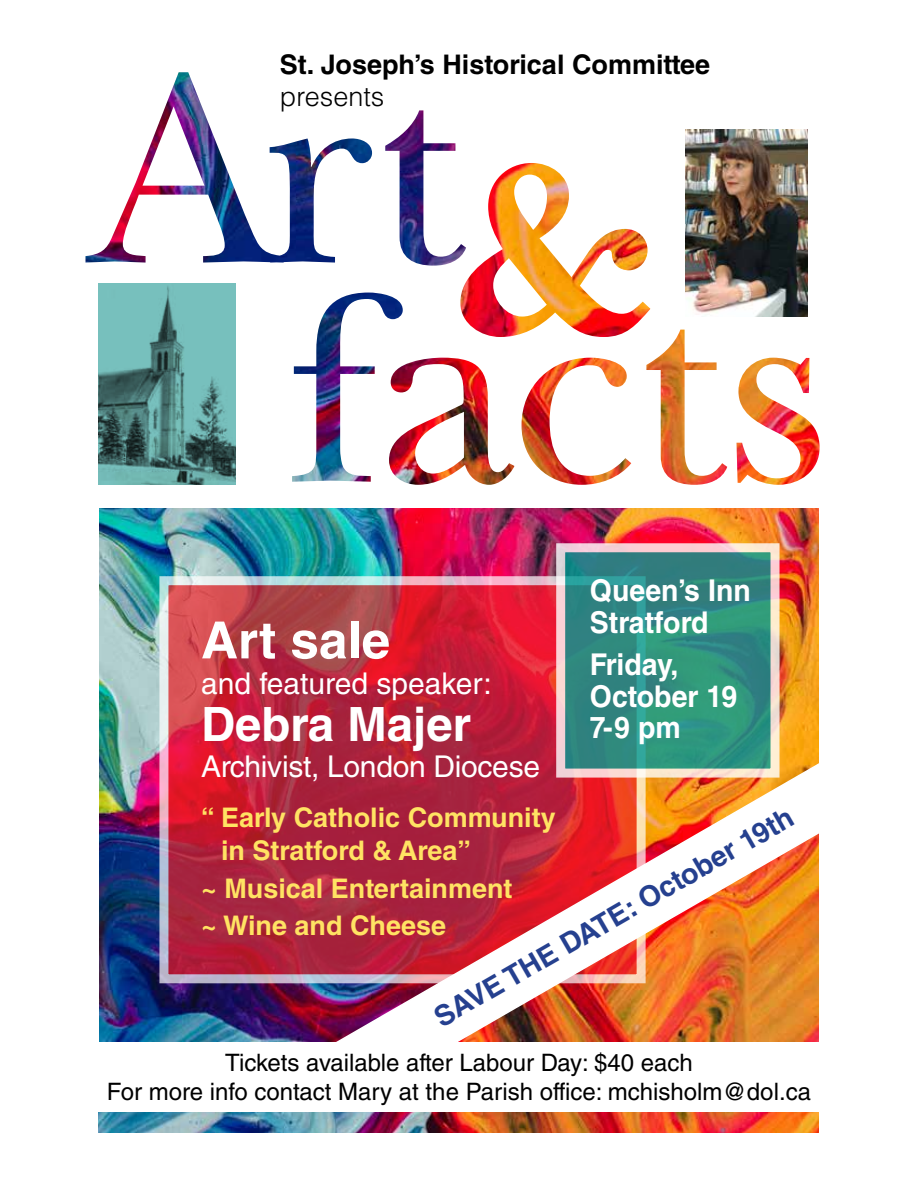
<style>
.page{position:relative;width:918px;height:1188px;background:#fff}
.page>*{position:absolute;margin:0;border:0;box-sizing:border-box;transform-origin:0 0}
.t1{font:700 51.3px "Helvetica LT Std";color:#fff}
.t2{font:700 47.4px "Helvetica LT Std";color:#fff}
.t3{font:30px "Helvetica LT Std";letter-spacing:-.01em;color:#fff}
.t4{font:700 30px/31.5px "Helvetica LT Std";color:#fff;scale:.95 1}
.t5{font:700 28.5px "Helvetica LT Std";color:#25408f}
.t6{font:700 27px/32.4px "Helvetica LT Std";color:#ffe363}
.t7{font:700 27px "Helvetica LT Std";color:#000}
.t8{font:300 27px "Helvetica LT Std";color:#000}
.t9{font:24px/28.8px "Helvetica LT Std";color:#000;text-align:center}
</style>
<div class="page">
<img style="left:99px;top:508px;width:720px;height:533px">
<img style="left:86px;top:72px;width:374px;height:194px">
<img style="left:292px;top:293px;width:528px;height:192px">
<img style="left:460px;top:163px;width:190px;height:174px">
<img style="left:686px;top:130px;width:121px;height:186px">
<img style="left:98px;top:284px;width:137px;height:201px">
<svg style="left:159px;top:576px;width:397px;height:407px;background:#bf3448"></svg>
<svg style="left:556px;top:543px;width:224px;height:217px;background:#48938a"></svg>
<img style="left:306px;top:760px;width:513px;height:371px">
<img style="left:98px;top:1112px;width:720px;height:20px">
<p class="t7" style="left:280px;top:48px;width:432px">St. Joseph’s Historical Committee</p>
<p class="t8" style="left:280px;top:80px;width:106px">presents</p>
<p class="t4" style="left:590px;top:575px;width:171px">Queen’s Inn<br>Stratford</p>
<p class="t4" style="left:590px;top:648px;width:157px">Friday,<br>October 19<br>7-9 pm</p>
<h1 class="t1" style="left:201px;top:609px;width:191px">Art sale</h1>
<p class="t3" style="left:201px;top:666px;width:292px">and featured speaker:</p>
<h2 class="t2" style="left:201px;top:696px;width:272px">Debra Majer</h2>
<p class="t3" style="left:201px;top:749px;width:340px">Archivist, London Diocese</p>
<p class="t6" style="left:221px;top:801px;width:336px;text-indent:-20px">“ Early Catholic Community in Stratford &amp; Area”</p>
<p class="t6" style="left:201px;top:869px;width:313px;line-height:37.8px">~ Musical Entertainment ~ Wine and Cheese</p>
<p class="t5" style="left:428px;top:1004px;width:411px;rotate:-30deg">SAVE THE DATE: October 19th</p>
<p class="t9" style="left:107px;top:1048px;width:706px">Tickets available after Labour Day: $40 each<br>For more info contact Mary at the Parish office: mchisholm@dol.ca</p>
</div>
